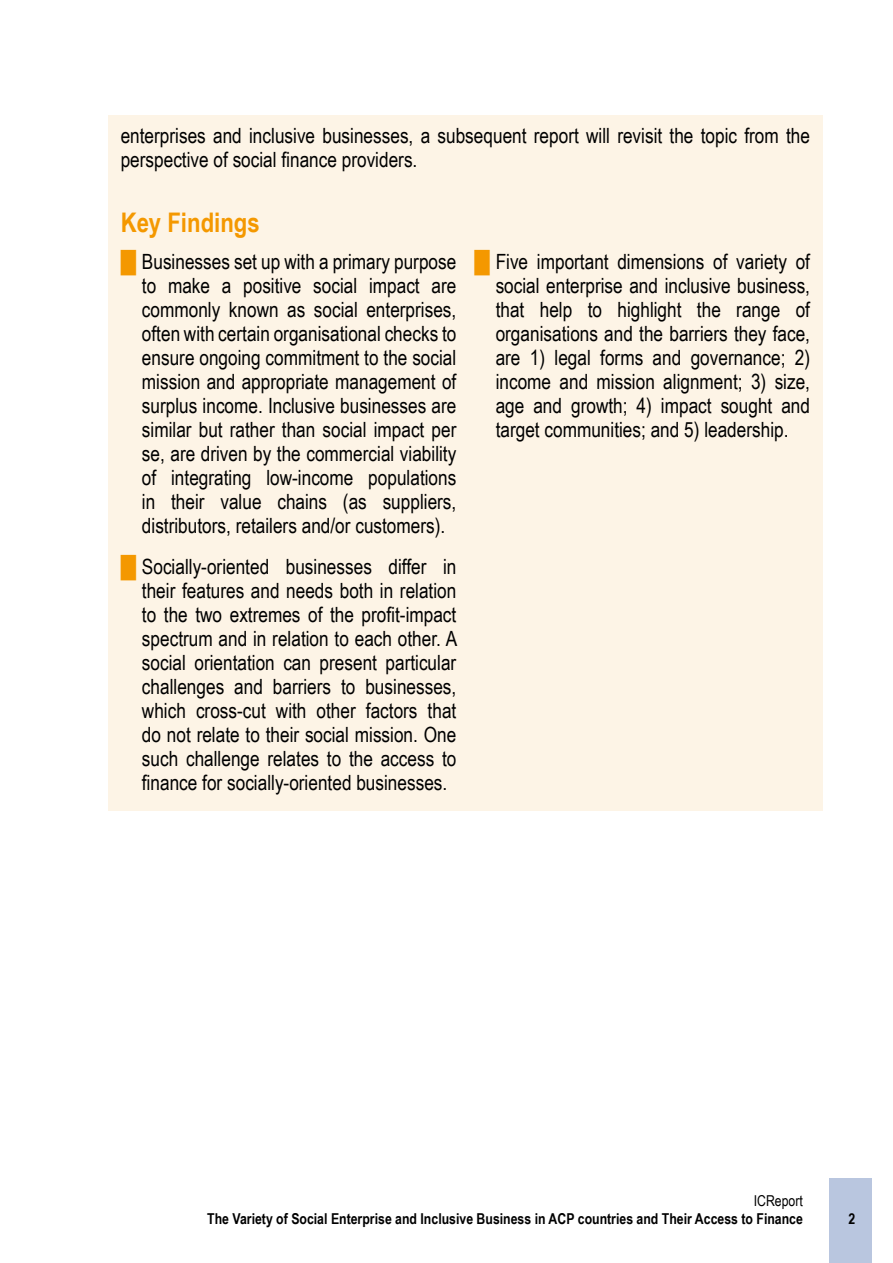
<style>
.page{position:relative;width:893px;height:1263px;background:#fff}
.page>*{position:absolute;margin:0;border:0;box-sizing:border-box;transform-origin:0 0}
.t1{font:700 27px "Arial Narrow";color:#f49800}
.t2{font:21px/24px "Arial Narrow";color:#000;text-align:justify}
.t3{font:700 15px "Arial Narrow";color:#000}
.t4{font:15px "Arial Narrow";color:#000}
.s1{font-weight:700;color:#f49800}
</style>
<div class="page">
<div style="left:829px;top:1178px;width:43px;height:85px;background:#b9c6df"></div>
<div style="left:108px;top:115px;width:715px;height:695px;background:#fdf4e6"></div>
<p class="t2" style="left:121px;top:123px;width:691px">enterprises and inclusive businesses, a subsequent report will revisit the topic from the perspective of social finance providers.</p>
<p class="t1" style="left:121px;top:212px;width:141px">Key Findings</p>
<p class="t2" style="left:142px;top:249px;width:316px;text-indent:-21px"><span class="s1">█</span> Businesses set up with a primary purpose to make a positive social impact are commonly known as social enterprises, often with certain organisational checks to ensure ongoing commitment to the social mission and appropriate management of surplus income. Inclusive businesses are similar but rather than social impact per se, are driven by the commercial viability of integrating low-income populations in their value chains (as suppliers, distributors, retailers and/or customers).</p>
<p class="t2" style="left:142px;top:554px;width:317px;text-indent:-21px"><span class="s1">█</span> Socially-oriented businesses differ in their features and needs both in relation to the two extremes of the profit-impact spectrum and in relation to each other. A social orientation can present particular challenges and barriers to businesses, which cross-cut with other factors that do not relate to their social mission. One such challenge relates to the access to finance for socially-oriented businesses.</p>
<p class="t2" style="left:496px;top:249px;width:316px;text-indent:-21px"><span class="s1">█</span> Five important dimensions of variety of social enterprise and inclusive business, that help to highlight the range of organisations and the barriers they face, are 1) legal forms and governance; 2) income and mission alignment; 3) size, age and growth; 4) impact sought and target communities; and 5) leadership.</p>
<p class="t4" style="left:754px;top:1195px;width:51px">ICReport</p>
<p class="t3" style="left:207px;top:1213px;width:597px">The Variety of Social Enterprise and Inclusive Business in ACP countries and Their Access to Finance</p>
<p class="t3" style="left:848px;top:1213px;width:8px">2</p>
</div>
